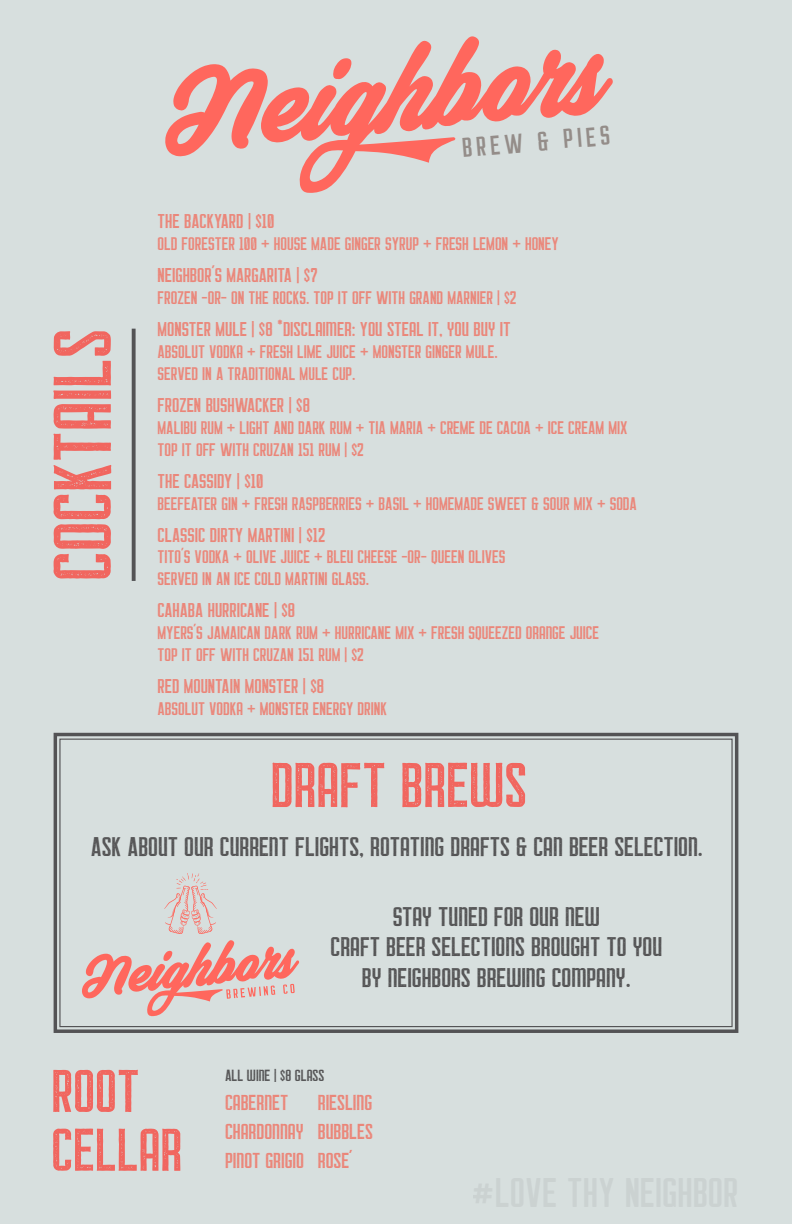
<style>
.page{position:relative;width:792px;height:1224px;background:#d7dfde}
.page>*{position:absolute;margin:0;border:0;box-sizing:border-box;transform-origin:0 0}
.t1{font:93.8px "Courager Stamp";color:#f1665f}
.t2{font:72.4px "Courager Stamp";color:#f1665f}
.t3{font:69px/58.8px "Courager Stamp";color:#f1665f}
.t4{font:31.6px "Courager";color:#948d89}
.t5{font:31.1px/30.9px "Courager Stamp";color:#545455;text-align:center}
.t6{font:24.9px/29px "Courager Stamp";color:#eb8578}
.t7{font:23px "Courager Stamp";color:#eb8578}
.t8{font:21px/22px "Courager Stamp";color:#eb8578}
.t9{font:18.6px "Courager Stamp";color:#545455}
</style>
<div class="page">
<svg style="left:165px;top:64px;width:96px;height:92px"></svg>
<svg style="left:261px;top:36px;width:352px;height:157px"></svg>
<svg style="left:53px;top:732px;width:686px;height:301px"></svg>
<svg style="left:132px;top:329px;width:4px;height:252px"></svg>
<svg style="left:82px;top:940px;width:217px;height:76px"></svg>
<svg style="left:164px;top:873px;width:53px;height:61px"></svg>
<h1 class="t1" style="left:33px;top:581px;width:254px;rotate:-90deg">COCKTAILS</h1>
<h3 class="t4" style="left:461px;top:131px;width:150px;rotate:-5deg">BREW &amp; PIES</h3>
<p class="t7" style="left:158px;top:209px;width:118px">THE BACKYARD | $10</p>
<p class="t8" style="left:158px;top:232px;width:403px">OLD FORESTER 100 + HOUSE MADE GINGER SYRUP + FRESH LEMON + HONEY</p>
<p class="t7" style="left:158px;top:263px;width:162px">NEIGHBOR’S MARGARITA | $7</p>
<p class="t8" style="left:158px;top:286px;width:360px">FROZEN -OR- ON THE ROCKS. TOP IT OFF WITH GRAND MARNIER | $2</p>
<p class="t7" style="left:158px;top:317px;width:355px">MONSTER MULE | $8 *DISCLAIMER: YOU STEAL IT, YOU BUY IT</p>
<p class="t8" style="left:158px;top:340px;width:342px">ABSOLUT VODKA + FRESH LIME JUICE + MONSTER GINGER MULE.<br>SERVED IN A TRADITIONAL MULE CUP.</p>
<p class="t7" style="left:158px;top:393px;width:154px">FROZEN BUSHWACKER | $8</p>
<p class="t8" style="left:158px;top:416px;width:471px">MALIBU RUM + LIGHT AND DARK RUM + TIA MARIA + CREME DE CACOA + ICE CREAM MIX<br>TOP IT OFF WITH CRUZAN 151 RUM | $2</p>
<p class="t7" style="left:158px;top:469px;width:107px">THE CASSIDY | $10</p>
<p class="t8" style="left:158px;top:492px;width:481px">BEEFEATER GIN + FRESH RASPBERRIES + BASIL + HOMEMADE SWEET &amp; SOUR MIX + SODA</p>
<p class="t7" style="left:158px;top:523px;width:169px">CLASSIC DIRTY MARTINI | $12</p>
<p class="t8" style="left:158px;top:545px;width:349px">TITO’S VODKA + OLIVE JUICE + BLEU CHEESE -OR- QUEEN OLIVES<br>SERVED IN AN ICE COLD MARTINI GLASS.</p>
<p class="t7" style="left:158px;top:598px;width:139px">CAHABA HURRICANE | $8</p>
<p class="t8" style="left:158px;top:621px;width:443px">MYERS’S JAMAICAN DARK RUM + HURRICANE MIX + FRESH SQUEEZED ORANGE JUICE<br>TOP IT OFF WITH CRUZAN 151 RUM | $2</p>
<p class="t7" style="left:158px;top:674px;width:168px">RED MOUNTAIN MONSTER | $8</p>
<p class="t8" style="left:158px;top:697px;width:231px">ABSOLUT VODKA + MONSTER ENERGY DRINK</p>
<h2 class="t2" style="left:271px;top:747px;width:258px">DRAFT BREWS</h2>
<h3 class="t5" style="left:91px;top:831px;width:614px">ASK ABOUT OUR CURRENT FLIGHTS, ROTATING DRAFTS &amp; CAN BEER SELECTION.</h3>
<h3 class="t3" style="left:51px;top:1059px;width:132px">ROOT<br>CELLAR</h3>
<h3 class="t5" style="left:331px;top:900px;width:333px">STAY TUNED FOR OUR NEW<br>CRAFT BEER SELECTIONS BROUGHT TO YOU<br>BY NEIGHBORS BREWING COMPANY.</h3>
<p class="t9" style="left:225px;top:1065px;width:101px">ALL WINE | $8 GLASS</p>
<p class="t6" style="left:318px;top:1087px;width:57px;text-align:justify">RIESLING BUBBLES ROSE’</p>
<p class="t6" style="left:225px;top:1087px;width:81px">CABERNET<br>CHARDONNAY<br>PINOT GRIGIO</p>
</div>
